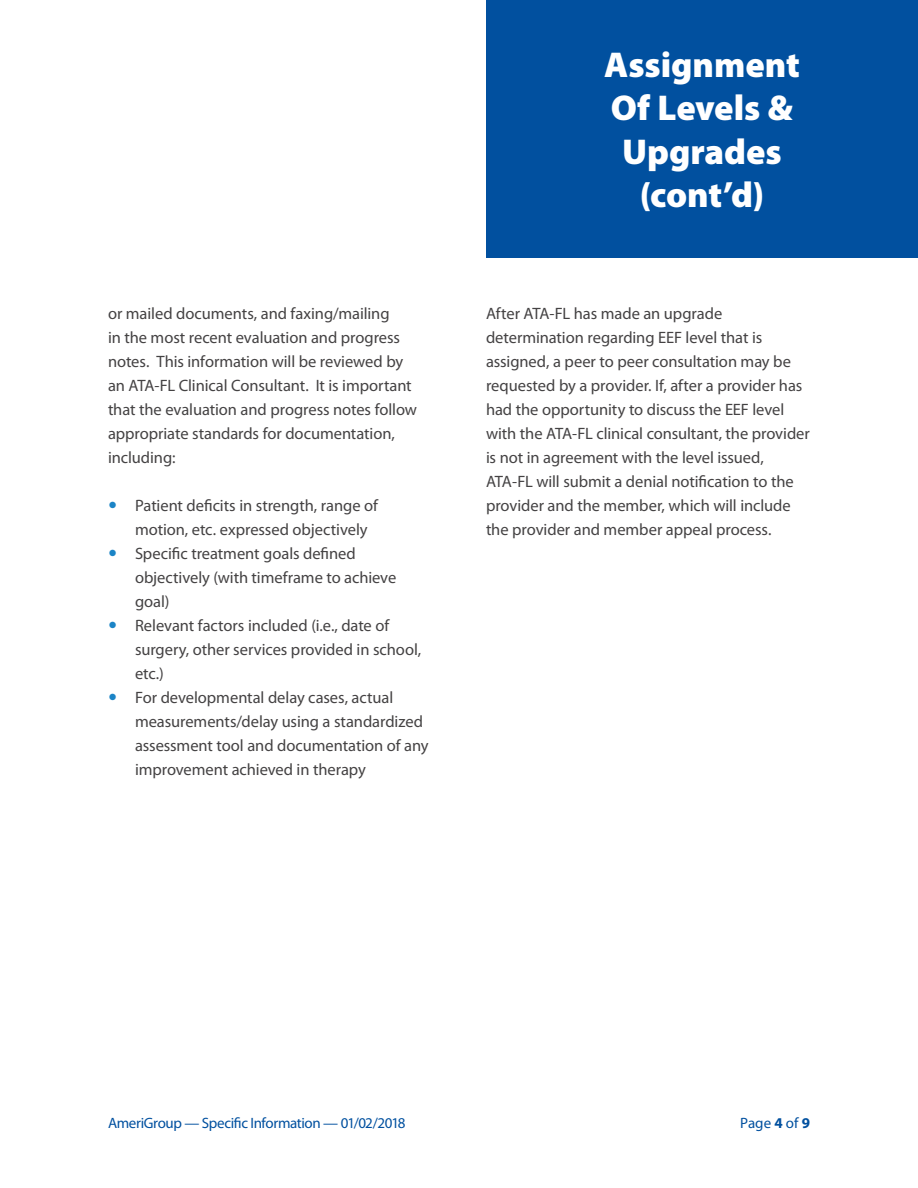
<style>
.page{position:relative;width:918px;height:1188px;background:#fff}
.page>*{position:absolute;margin:0;border:0;box-sizing:border-box;transform-origin:0 0}
.t1{font:900 36px/43.2px "Myriad Pro";letter-spacing:-.005em;color:#fff;text-align:center}
.t2{font:16.5px/24px "Myriad Pro";letter-spacing:-.005em;color:#444243}
.t3{font:15px "Myriad Pro";letter-spacing:-.025em;color:#01509f}
.s1{font-weight:700}
</style>
<div class="page">
<div style="left:486px;top:0;width:432px;height:257px;background:#01509f"></div>
<p class="t2" style="left:108px;top:301px;width:311px">or mailed documents, and faxing/mailing<br>in the most recent evaluation and progress notes. This information will be reviewed by an ATA-FL Clinical Consultant. It is important that the evaluation and progress notes follow appropriate standards for documentation, including:</p>
<p class="t2" style="left:135px;top:493px;width:244px">Patient deficits in strength, range of motion, etc. expressed objectively</p>
<p class="t2" style="left:135px;top:541px;width:263px">Specific treatment goals defined objectively (with timeframe to achieve goal)</p>
<p class="t2" style="left:135px;top:613px;width:288px">Relevant factors included (i.e., date of surgery, other services provided in school, etc.)</p>
<p class="t2" style="left:135px;top:685px;width:295px">For developmental delay cases, actual measurements/delay using a standardized assessment tool and documentation of any improvement achieved in therapy</p>
<p class="t1" style="left:604px;top:44px;width:197px">Assignment<br>Of Levels &amp;<br>Upgrades</p>
<p class="t1" style="left:640px;top:173px;width:126px">(cont’d)</p>
<p class="t2" style="left:486px;top:301px;width:325px">After ATA-FL has made an upgrade determination regarding EEF level that is assigned, a peer to peer consultation may be requested by a provider. If, after a provider has had the opportunity to discuss the EEF level with the ATA-FL clinical consultant, the provider is not in agreement with the level issued, ATA-FL will submit a denial notification to the provider and the member, which will include the provider and member appeal process.</p>
<p class="t3" style="left:108px;top:1114px;width:299px">AmeriGroup — Specific Information — 01/02/2018</p>
<p class="t3" style="left:740px;top:1114px;width:71px">Page <span class="s1">4</span> of <span class="s1">9</span></p>
</div>
